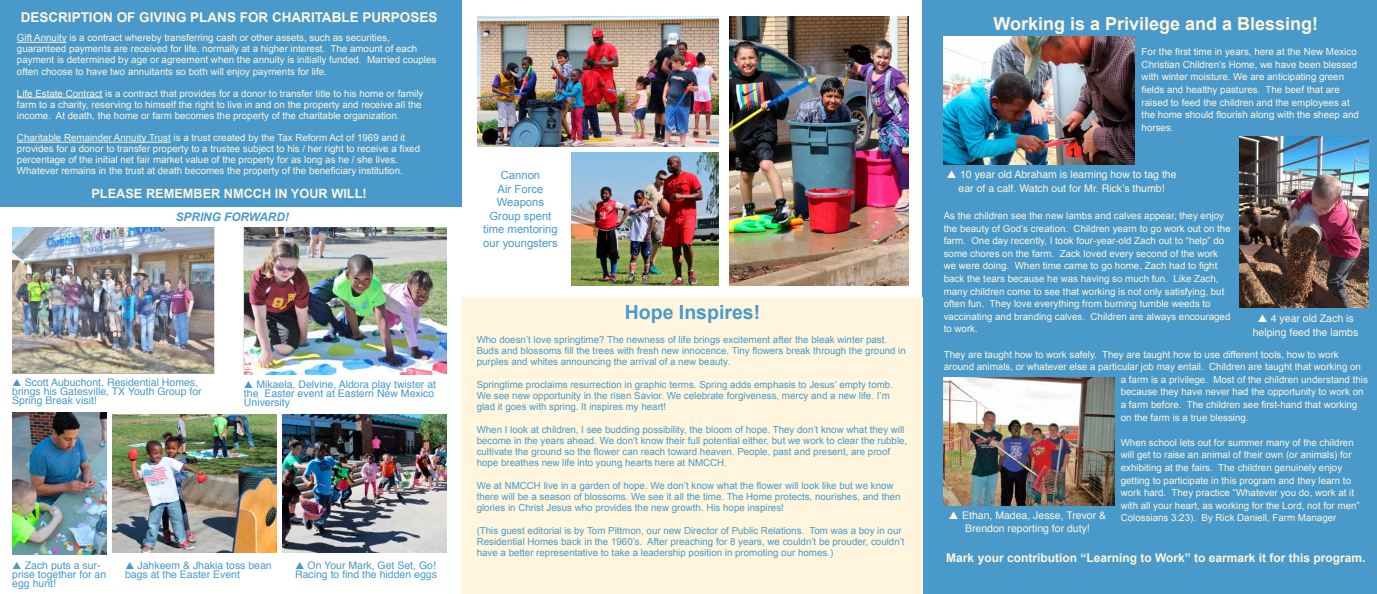
<style>
.page{position:relative;width:1377px;height:594px;background:#fff}
.page>*{position:absolute;margin:0;border:0;box-sizing:border-box;transform-origin:0 0}
.t1{font:700 19.5px "Arial";color:#499acb}
.t2{font:700 18px "Arial";color:#fff6dd}
.t3{font:700 13.5px "Arial";color:#fff6dd}
.t4{font:700 12.75px "Arial";color:#fff6dd}
.t5{font:700 12px "Arial";color:#fff6dd}
.t6{font:italic 700 11.77px "Arial";color:#499acb}
.t7{font:11.25px/13.5px "Arial";color:#499acb;text-align:center}
.t8{font:10.5px/9px "Helvetica";color:#499acb}
.t9{font:10.5px/13.5px "Helvetica";color:#fff6dd}
.t10{font:9.75px/12.6px "Arial";color:#fff6dd}
.t11{font:9.75px/11.2px "Arial";color:#499acb}
</style>
<div class="page">
<div style="left:0;top:0;width:461px;height:207px;background:#499acb"></div>
<hr style="left:17px;top:42px;width:50px;height:1px;background:#fff6dd">
<hr style="left:17px;top:97px;width:86px;height:1px;background:#fff6dd">
<hr style="left:17px;top:142px;width:154px;height:1px;background:#fff6dd">
<div style="left:923px;top:0;width:454px;height:594px;background:#499acb"></div>
<img style="left:944px;top:378px;width:170px;height:128px">
<img style="left:1240px;top:136px;width:128px;height:171px">
<img style="left:944px;top:37px;width:191px;height:127px">
<img style="left:477px;top:16px;width:242px;height:130px">
<img style="left:729px;top:17px;width:179px;height:269px">
<img style="left:571px;top:152px;width:148px;height:134px">
<div style="left:461px;top:297px;width:462px;height:297px;background:#fff6dd"></div>
<img style="left:113px;top:415px;width:164px;height:138px">
<img style="left:12px;top:413px;width:95px;height:141px">
<img style="left:283px;top:415px;width:164px;height:137px">
<img style="left:12px;top:228px;width:435px;height:147px">
<h3 class="t3" style="left:21px;top:8px;width:418px">DESCRIPTION OF GIVING PLANS FOR CHARITABLE PURPOSES</h3>
<p class="t10" style="left:17px;top:32px;width:421px;line-height:11.1px">Gift Annuity is a contract whereby transferring cash or other assets, such as securities, guaranteed payments are received for life, normally at a higher interest. The amount of each payment is determined by age or agreement when the annuity is initially funded. Married couples often choose to have two annuitants so both will enjoy payments for life.</p>
<p class="t10" style="left:17px;top:88px;width:408px;line-height:11.1px">Life Estate Contract is a contract that provides for a donor to transfer title to his home or family farm to a charity, reserving to himself the right to live in and on the property and receive all the income. At death, the home or farm becomes the property of the charitable organization.</p>
<p class="t10" style="left:17px;top:132px;width:405px;line-height:11.1px">Charitable Remainder Annuity Trust is a trust created by the Tax Reform Act of 1969 and it provides for a donor to transfer property to a trustee subject to his / her right to receive a fixed percentage of the initial net fair market value of the property for as long as he / she lives.<br>Whatever remains in the trust at death becomes the property of the beneficiary institution.</p>
<h3 class="t4" style="left:91px;top:185px;width:277px">PLEASE REMEMBER NMCCH IN YOUR WILL!</h3>
<p class="t6" style="left:176px;top:209px;width:115px">SPRING FORWARD!</p>
<p class="t8" style="left:12px;top:379px;width:191px;text-indent:12px">Scott Aubuchont, Residential Homes, brings his Gatesville, TX Youth Group for<br>Spring Break visit!</p>
<p class="t8" style="left:244px;top:380px;width:194px;text-indent:12px">Mikaela, Delvine, Aldora play twister at the Easter event at Eastern New Mexico<br>University</p>
<p class="t8" style="left:12px;top:561px;width:95px;text-indent:12px">Zach puts a sur&shy;prise together for an egg hunt!</p>
<p class="t8" style="left:125px;top:561px;width:148px;text-indent:12px">Jahkeem &amp; Jhakia toss bean bags at the Easter Event</p>
<p class="t8" style="left:295px;top:561px;width:143px;text-align:right">On Your Mark, Get Set, Go!<br>Racing to find the hidden eggs</p>
<p class="t7" style="left:483px;top:168px;width:76px">Cannon<br>Air Force<br>Weapons<br>Group spent time mentoring our youngsters</p>
<h1 class="t1" style="left:625px;top:299px;width:137px">Hope Inspires!</h1>
<p class="t11" style="left:477px;top:334px;width:431px">Who doesn’t love springtime? The newness of life brings excitement after the bleak winter past.<br>Buds and blossoms fill the trees with fresh new innocence. Tiny flowers break through the ground in purples and whites announcing the arrival of a new beauty.</p>
<p class="t11" style="left:477px;top:379px;width:418px">Springtime proclaims resurrection in graphic terms. Spring adds emphasis to Jesus’ empty tomb.<br>We see new opportunity in the risen Savior. We celebrate forgiveness, mercy and a new life. I’m glad it goes with spring. It inspires my heart!</p>
<p class="t11" style="left:477px;top:424px;width:432px">When I look at children, I see budding possibility, the bloom of hope. They don’t know what they will become in the years ahead. We don’t know their full potential either, but we work to clear the rubble, cultivate the ground so the flower can reach toward heaven. People, past and present, are proof hope breathes new life into young hearts here at NMCCH.</p>
<p class="t11" style="left:477px;top:480px;width:425px">We at NMCCH live in a garden of hope. We don’t know what the flower will look like but we know there will be a season of blossoms. We see it all the time. The Home protects, nourishes, and then glories in Christ Jesus who provides the new growth. His hope inspires!</p>
<p class="t11" style="left:477px;top:525px;width:429px">(This guest editorial is by Tom Pittmon, our new Director of Public Relations. Tom was a boy in our<br>Residential Homes back in the 1960’s. After preaching for 8 years, we couldn’t be prouder, couldn’t have a better representative to take a leadership position in promoting our homes.)</p>
<h2 class="t2" style="left:994px;top:12px;width:326px">Working is a Privilege and a Blessing!</h2>
<p class="t10" style="left:1142px;top:46px;width:219px">For the first time in years, here at the New Mexico Christian Children’s Home, we have been blessed with winter moisture. We are anticipating green fields and healthy pastures. The beef that are raised to feed the children and the employees at the home should flourish along with the sheep and horses.</p>
<p class="t9" style="left:959px;top:168px;width:219px">10 year old Abraham is learning how to tag the ear of a calf. Watch out for Mr. Rick’s thumb!</p>
<p class="t10" style="left:944px;top:209px;width:289px">As the children see the new lambs and calves appear, they enjoy the beauty of God’s creation. Children yearn to go work out on the farm. One day recently, I took four-year-old Zach out to “help” do some chores on the farm. Zack loved every second of the work we were doing. When time came to go home, Zach had to fight back the tears because he was having so much fun. Like Zach, many children come to see that working is not only satisfying, but often fun. They love everything from burning tumble weeds to vaccinating and branding calves. Children are always encouraged to work.</p>
<p class="t10" style="left:944px;top:348px;width:397px">They are taught how to work safely. They are taught how to use different tools, how to work</p>
<p class="t10" style="left:944px;top:361px;width:419px">around animals, or whatever else a particular job may entail. Children are taught that working on</p>
<p class="t10" style="left:1121px;top:373px;width:249px">a farm is a privilege. Most of the children understand this</p>
<p class="t10" style="left:1121px;top:386px;width:244px">because they have never had the opportunity to work on</p>
<p class="t10" style="left:1121px;top:398px;width:238px">a farm before. The children see first-hand that working</p>
<p class="t10" style="left:1121px;top:411px;width:129px">on the farm is a true blessing.</p>
<p class="t10" style="left:1121px;top:436px;width:240px">When school lets out for summer many of the children will get to raise an animal of their own (or animals) for exhibiting at the fairs. The children genuinely enjoy getting to participate in this program and they learn to work hard. They practice “Whatever you do, work at it with all your heart, as working for the Lord, not for men” Colossians 3:23). By Rick Daniell, Farm Manager</p>
<p class="t5" style="left:946px;top:549px;width:421px">Mark your contribution “Learning to Work” to earmark it for this program.</p>
<p class="t9" style="left:1253px;top:312px;width:107px;text-indent:18px">4 year old Zach is helping feed the lambs</p>
<p class="t9" style="left:962px;top:509px;width:146px">Ethan, Madea, Jesse, Trevor &amp;<br>Brendon reporting for duty!</p>
</div>
